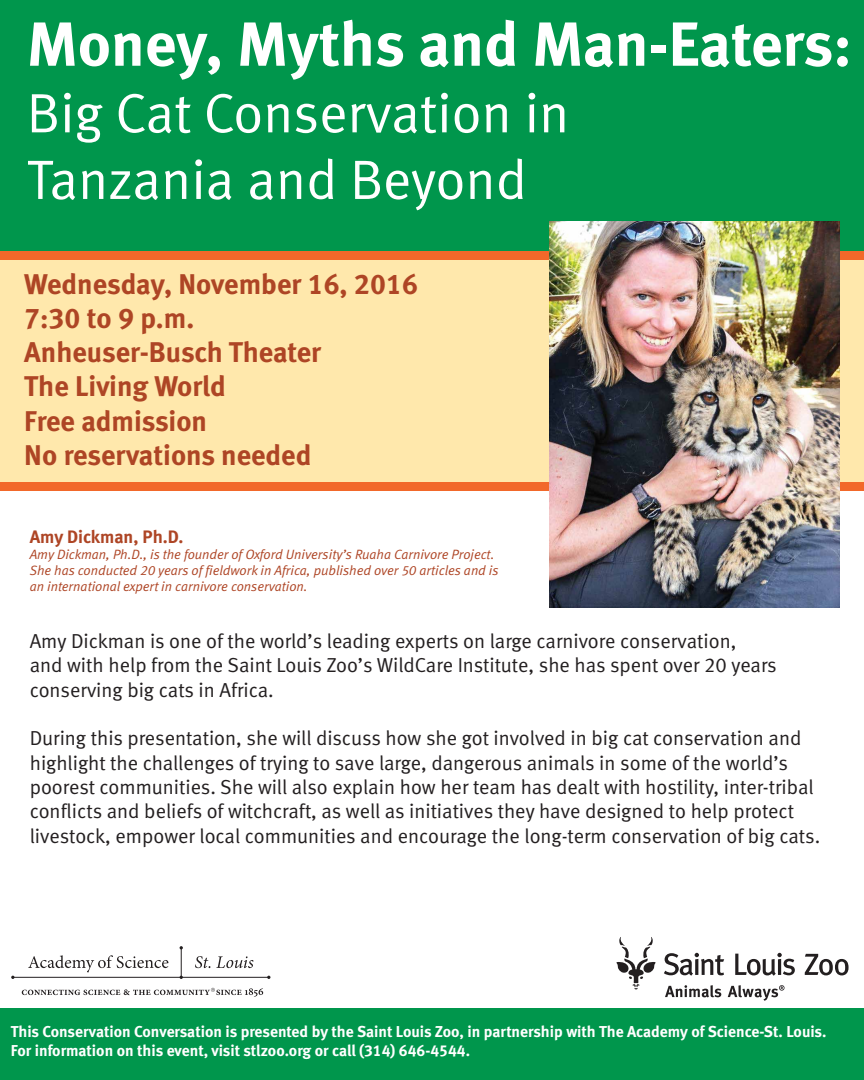
<style>
.page{position:relative;width:864px;height:1080px;background:#fff}
.page>*{position:absolute;margin:0;border:0;box-sizing:border-box;transform-origin:0 0}
.t1{font:62.25px "Meta Bold LF";color:#fff}
.t2{font:55.5px/66.6px "Meta Normal LF";color:#fff}
.t3{font:28.5px/34.2px "Meta Bold LF";color:#ae4525}
.t4{font:20.25px/24.3px "Meta Normal LF";color:#231f20}
.t5{font:18px "Meta Bold LF";color:#ae4525}
.t6{font:15.75px/18.9px "Meta Bold LF";color:#fff}
.t7{font:italic 13.5px/16.2px "Meta Normal LF";color:#ae4525}
</style>
<div class="page">
<svg style="left:665px;top:985px;width:56px;height:12px"></svg>
<svg style="left:664px;top:953px;width:60px;height:23px"></svg>
<svg style="left:735px;top:953px;width:60px;height:23px"></svg>
<svg style="left:805px;top:954px;width:44px;height:21px"></svg>
<svg style="left:617px;top:937px;width:38px;height:52px"></svg>
<svg style="left:728px;top:985px;width:57px;height:16px"></svg>
<div style="left:0;top:201px;width:864px;height:287px;background:#ffe8ac"></div>
<div style="left:0;top:0;width:864px;height:256px;background:#00964c"></div>
<div style="left:0;top:482px;width:864px;height:9px;background:#f2682a"></div>
<div style="left:0;top:1008px;width:864px;height:72px;background:#00964c"></div>
<hr style="left:13px;top:977px;width:256px;height:1px;background:#231f20">
<svg style="left:28px;top:955px;width:140px;height:17px"></svg>
<svg style="left:195px;top:956px;width:15px;height:12px"></svg>
<svg style="left:216px;top:956px;width:38px;height:12px"></svg>
<svg style="left:180px;top:946px;width:3px;height:33px"></svg>
<svg style="left:22px;top:988px;width:241px;height:9px"></svg>
<div style="left:0;top:252px;width:863px;height:8px;background:#f2682a"></div>
<img style="left:550px;top:221px;width:289px;height:387px">
<h1 class="t1" style="left:27px;top:7px;width:826px">Money, Myths and Man-Eaters:</h1>
<h2 class="t2" style="left:27px;top:79px;width:544px">Big Cat Conservation in<br>Tanzania and Beyond</h2>
<h3 class="t3" style="left:24px;top:266px;width:395px">Wednesday, November 16, 2016<br>7:30 to 9 p.m.<br>Anheuser-Busch Theater<br>The Living World<br>Free admission<br>No reservations needed</h3>
<p class="t5" style="left:30px;top:526px;width:155px">Amy Dickman, Ph.D.</p>
<p class="t7" style="left:30px;top:546px;width:470px">Amy Dickman, Ph.D., is the founder of Oxford University’s Ruaha Carnivore Project.<br>She has conducted 20 years of fieldwork in Africa, published over 50 articles and is an international expert in carnivore conservation.</p>
<p class="t4" style="left:30px;top:629px;width:749px">Amy Dickman is one of the world’s leading experts on large carnivore conservation,<br>and with help from the Saint Louis Zoo’s WildCare Institute, she has spent over 20 years conserving big cats in Africa.</p>
<p class="t4" style="left:30px;top:726px;width:792px">During this presentation, she will discuss how she got involved in big cat conservation and highlight the challenges of trying to save large, dangerous animals in some of the world’s poorest communities. She will also explain how her team has dealt with hostility, inter-tribal conflicts and beliefs of witchcraft, as well as initiatives they have designed to help protect livestock, empower local communities and encourage the long-term conservation of big cats.</p>
<p class="t6" style="left:11px;top:1022px;width:817px">This Conservation Conversation is presented by the Saint Louis Zoo, in partnership with The Academy of Science-St. Louis.<br>For information on this event, visit stlzoo.org or call (314) 646-4544.</p>
</div>
